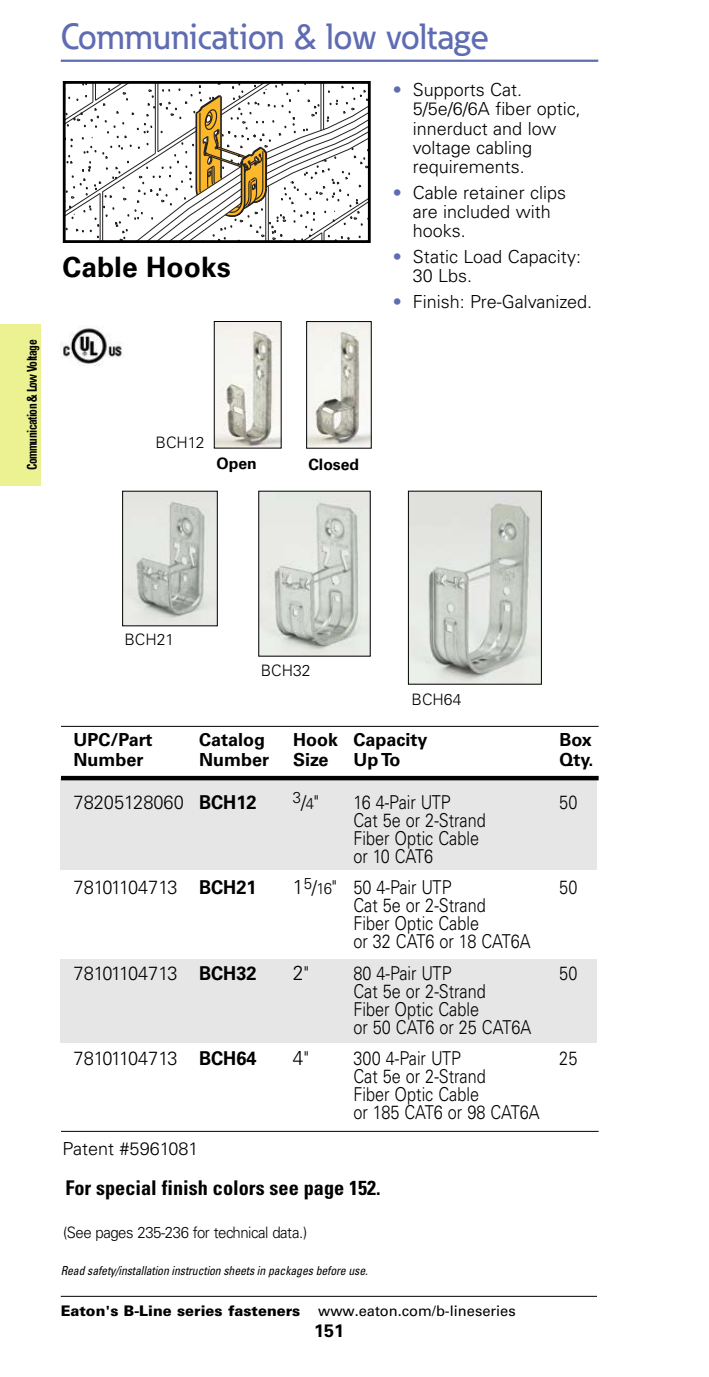
<style>
.page{position:relative;width:709px;height:1377px;background:#fff}
.page>*{position:absolute;margin:0;border:0;box-sizing:border-box;transform-origin:0 0}
.t1{font:500 36px "Eaton";color:#5f6cb2}
.t2{font:700 28.12px "Univers LT Std";color:#000}
.t3{font:700 condensed 20.25px "Univers LT Std";color:#000}
.t4{font:300 20.25px "Univers LT Std";color:#000;scale:.95 1}
.t5{font:300 19.12px/18px "Univers LT Std";color:#000;scale:.85 1}
.t6{font:300 19.12px "Univers LT Std";letter-spacing:-.025em;color:#000;scale:.95 1}
.t7{font:300 19.12px "Univers LT Std";color:#000;scale:.95 1}
.t8{font:300 18px/19.1px "Univers LT Std";color:#000}
.t9{font:700 18px "Univers LT Std";color:#000}
.t10{font:300 15.75px "Univers LT Std";letter-spacing:-.03em;color:#000;scale:.95 1}
.t11{font:300 15.75px "Univers LT Std";letter-spacing:-.03em;color:#000}
.t12{font:700 15.75px "Univers LT Std";color:#000}
.t13{font:900 14.62px "Univers LT Std";color:#000}
.t14{font:700 condensed 13.5px "Univers LT Std";letter-spacing:-.045em;color:#000;scale:.85 1}
.t15{font:italic condensed 12.38px "Univers LT Std";letter-spacing:-.01em;color:#000;scale:.95 1}
.s1{color:#5f6cb2}
.s2{font-weight:700}
.s3{font-size:19.12px}
.s4{font-size:20.25px}
.s5{font-size:15.75px}
.s6{font-weight:400}
</style>
<div class="page">
<hr style="left:61px;top:60px;width:537px;height:2px;background:#5f6cb2">
<div style="left:0;top:324px;width:40px;height:162px;background:#ecf291"></div>
<hr style="left:61px;top:1296px;width:536px;height:1px;background:#000">
<svg style="left:67px;top:85px;width:300px;height:154px"></svg>
<div style="left:63px;top:81px;width:308px;height:162px;border:3px solid #000"></div>
<img style="left:216px;top:323px;width:63px;height:123px">
<div style="left:214px;top:321px;width:67px;height:127px;border:1px solid #000"></div>
<img style="left:308px;top:323px;width:61px;height:123px">
<div style="left:306px;top:321px;width:65px;height:127px;border:1px solid #000"></div>
<img style="left:124px;top:493px;width:92px;height:131px">
<div style="left:122px;top:491px;width:96px;height:135px;border:1px solid #000"></div>
<img style="left:260px;top:493px;width:108px;height:161px">
<div style="left:258px;top:491px;width:112px;height:165px;border:1px solid #000"></div>
<img style="left:410px;top:493px;width:130px;height:189px">
<div style="left:408px;top:491px;width:134px;height:193px;border:1px solid #000"></div>
<div style="left:61px;top:778px;width:536px;height:92px;background:#e6e6e6"></div>
<div style="left:61px;top:959px;width:536px;height:84px;background:#e6e6e6"></div>
<hr style="left:61px;top:726px;width:537px;height:1px;background:#000">
<hr style="left:61px;top:776px;width:537px;height:4px;background:#000">
<hr style="left:61px;top:1131px;width:537px;height:1px;background:#000">
<img style="left:60px;top:328px;width:62px;height:38px">
<p class="t14" style="left:27px;top:470px;width:155px;rotate:-90deg">Communication &amp; Low Voltage</p>
<h1 class="t1" style="left:61px;top:23px;width:430px">Communication &amp; low voltage</h1>
<h2 class="t2" style="left:63px;top:257px;width:170px">Cable Hooks</h2>
<p class="t8" style="left:413px;top:82px;width:170px;text-indent:-20px"><span class="s1">•</span> Supports Cat.<br>5/5e/6/6A fiber optic, innerduct and low voltage cabling requirements.</p>
<p class="t8" style="left:413px;top:184px;width:155px;text-indent:-20px"><span class="s1">•</span> Cable retainer clips are included with hooks.</p>
<p class="t8" style="left:413px;top:248px;width:170px;text-indent:-20px"><span class="s1">•</span> Static Load Capacity:<br>30 Lbs.</p>
<p class="t8" style="left:393px;top:293px;width:201px"><span class="s1">•</span> Finish: Pre-Galvanized.</p>
<p class="t11" style="left:156px;top:437px;width:51px">BCH12</p>
<p class="t12" style="left:217px;top:458px;width:42px">Open</p>
<p class="t12" style="left:308px;top:458px;width:52px">Closed</p>
<p class="t11" style="left:124px;top:633px;width:51px">BCH21</p>
<p class="t11" style="left:261px;top:665px;width:51px">BCH32</p>
<p class="t11" style="left:411px;top:693px;width:51px">BCH64</p>
<p class="t9" style="left:74px;top:733px;width:80px">UPC/Part</p>
<p class="t9" style="left:199px;top:733px;width:68px">Catalog</p>
<p class="t9" style="left:293px;top:733px;width:136px">Hook Capacity</p>
<p class="t9" style="left:559px;top:733px;width:34px">Box</p>
<p class="t9" style="left:74px;top:753px;width:72px">Number</p>
<p class="t9" style="left:199px;top:753px;width:72px">Number</p>
<p class="t9" style="left:293px;top:753px;width:37px">Size</p>
<p class="t9" style="left:353px;top:753px;width:49px">Up To</p>
<p class="t9" style="left:559px;top:753px;width:36px">Qty.</p>
<p class="t7" style="left:74px;top:795px;width:194px">78205128060 <span class="s2">BCH12</span></p>
<p class="t10" style="left:293px;top:795px;width:29px">3<span class="s3">/</span>4<span class="s3">"</span></p>
<p class="t5" style="left:353px;top:794px;width:116px">16 4-Pair UTP</p>
<p class="t5" style="left:559px;top:794px;width:23px">50</p>
<p class="t5" style="left:353px;top:812px;width:157px">Cat 5e or 2-Strand<br>Fiber Optic Cable or 10 CAT6</p>
<p class="t6" style="left:74px;top:880px;width:194px">78101104713 <span class="s2">BCH21</span></p>
<p class="t7" style="left:293px;top:880px;width:168px"><span class="s4">1</span><sup>5</sup>/<span class="s5">16</span>" 50 4-Pair UTP</p>
<p class="t5" style="left:559px;top:880px;width:23px">50</p>
<p class="t5" style="left:353px;top:898px;width:210px">Cat 5e or 2-Strand<br>Fiber Optic Cable<br>or 32 CAT6 or 18 CAT6A</p>
<p class="t6" style="left:74px;top:966px;width:194px">78101104713 <span class="s2">BCH32</span></p>
<p class="t4" style="left:293px;top:965px;width:18px">2<span class="s3">"</span></p>
<p class="t5" style="left:353px;top:965px;width:117px">80 4-Pair UTP</p>
<p class="t5" style="left:559px;top:965px;width:23px">50</p>
<p class="t5" style="left:353px;top:983px;width:211px">Cat 5e or 2-Strand<br>Fiber Optic Cable<br>or 50 CAT6 or 25 CAT6A</p>
<p class="t6" style="left:74px;top:1051px;width:194px">78101104713 <span class="s2">BCH64</span></p>
<p class="t4" style="left:293px;top:1050px;width:18px">4<span class="s3">"</span></p>
<p class="t5" style="left:353px;top:1051px;width:128px">300 4-Pair UTP</p>
<p class="t5" style="left:559px;top:1051px;width:23px">25</p>
<p class="t5" style="left:353px;top:1069px;width:221px">Cat 5e or 2-Strand<br>Fiber Optic Cable<br>or 185 CAT6 or 98 CAT6A</p>
<p class="t8" style="left:63px;top:1141px;width:137px">Patent #5961081</p>
<p class="t3" style="left:65px;top:1181px;width:317px">For special finish colors see page 152.</p>
<p class="t10" style="left:63px;top:1226px;width:258px">(See pages 235-236 for technical data.)</p>
<p class="t15" style="left:61px;top:1266px;width:325px">Read safety/installation instruction sheets in packages before use.</p>
<p class="t13" style="left:61px;top:1305px;width:456px">Eaton's B-Line series fasteners <span class="s6">www.eaton.com/b-lineseries</span></p>
<p class="t9" style="left:314px;top:1324px;width:32px">151</p>
</div>
